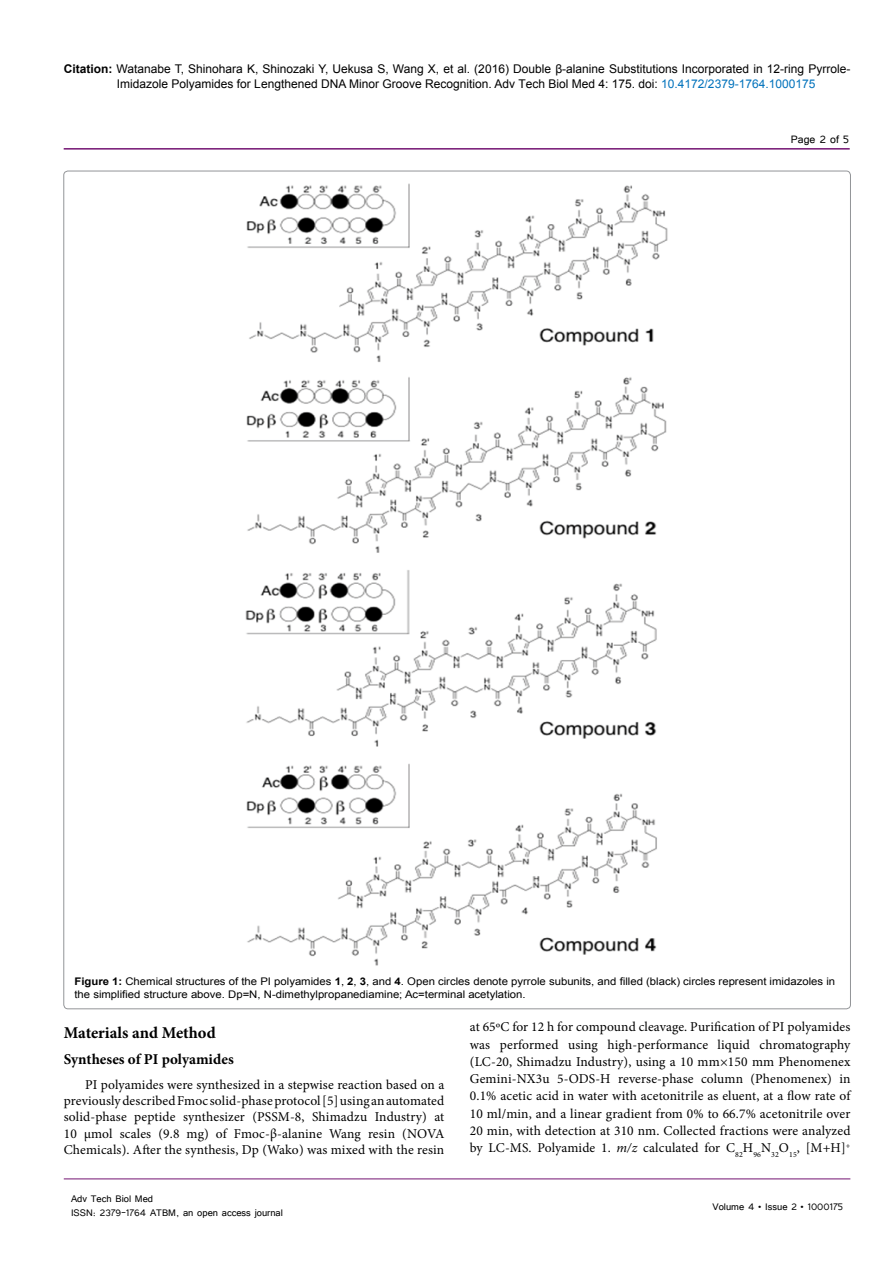
<style>
.page{position:relative;width:893px;height:1263px;background:#fff}
.page>*{position:absolute;margin:0;border:0;box-sizing:border-box;transform-origin:0 0}
.SH{font:700 16.5px "Minion Pro";color:#000}
.SSH{font:700 15px "Minion Pro";color:#000}
.List_Paragraph{font:13.5px/17.2px "Minion Pro";letter-spacing:.01em;color:#000;text-align:justify}
.t1{font:13.5px "Tunga";color:#000}
.t2{font:12px/15px "Arial";color:#000}
.t3{font:12px/14.4px "Tunga";color:#000}
.t4{font:10.5px/12.6px "Arial";color:#000;scale:1.08 1}
.s1{font-weight:700}
.s2{color:#0072bc}
.s3{font-style:italic}
</style>
<div class="page">
<hr style="left:64px;top:148px;width:786px;height:2px;background:#741472">
<hr style="left:64px;top:1179px;width:786px;height:1px;background:#741472">
<img style="left:245px;top:183px;width:423px;height:783px">
<p class="t2" style="left:117px;top:61px;width:735px;text-indent:-53px"><span class="s1">Citation:</span> Watanabe T, Shinohara K, Shinozaki Y, Uekusa S, Wang X, et al. (2016) Double β-alanine Substitutions Incorporated in 12-ring Pyrrole-<br>Imidazole Polyamides for Lengthened DNA Minor Groove Recognition. Adv Tech Biol Med 4: 175. doi: <span class="s2">10.4172/2379-1764.1000175</span></p>
<p class="t1" style="left:791px;top:131px;width:60px">Page 2 of 5</p>
<p class="t4" style="left:74px;top:975px;width:706px"><span class="s1">Figure 1:</span> Chemical structures of the PI polyamides <span class="s1">1</span>, <span class="s1">2</span>, <span class="s1">3</span>, and <span class="s1">4</span>. Open circles denote pyrrole subunits, and filled (black) circles represent imidazoles in the simplified structure above. Dp=N, N-dimethylpropanediamine; Ac=terminal acetylation.</p>
<p class="SH" style="left:64px;top:1021px;width:154px">Materials and Method</p>
<p class="SSH" style="left:64px;top:1049px;width:171px">Syntheses of PI polyamides</p>
<p class="List_Paragraph" style="left:64px;top:1077px;width:382px;line-height:16.2px;text-indent:21px">PI polyamides were synthesized in a stepwise reaction based on a previously described Fmoc solid-phase protocol [5] using an automated solid-phase peptide synthesizer (PSSM-8, Shimadzu Industry) at 10 µmol scales (9.8 mg) of Fmoc-β-alanine Wang resin (NOVA Chemicals). After the synthesis, Dp (Wako) was mixed with the resin</p>
<p class="t3" style="left:71px;top:1190px;width:213px">Adv Tech Biol Med<br>ISSN: 2379-1764 ATBM, an open access journal</p>
<p class="List_Paragraph" style="left:470px;top:1018px;width:382px">at 65ºC for 12 h for compound cleavage. Purification of PI polyamides was performed using high-performance liquid chromatography (LC-20, Shimadzu Industry), using a 10 mm×150 mm Phenomenex Gemini-NX3u 5-ODS-H reverse-phase column (Phenomenex) in 0.1% acetic acid in water with acetonitrile as eluent, at a flow rate of 10 ml/min, and a linear gradient from 0% to 66.7% acetonitrile over 20 min, with detection at 310 nm. Collected fractions were analyzed by LC-MS. Polyamide 1. <span class="s3">m/z</span> calculated for C<sub>82</sub>H<sub>96</sub>N<sub>32</sub>O<sub>15</sub>, [M+H]<sup>+</sup></p>
<p class="t3" style="left:712px;top:1199px;width:132px">Volume 4 • Issue 2 • 1000175</p>
</div>
